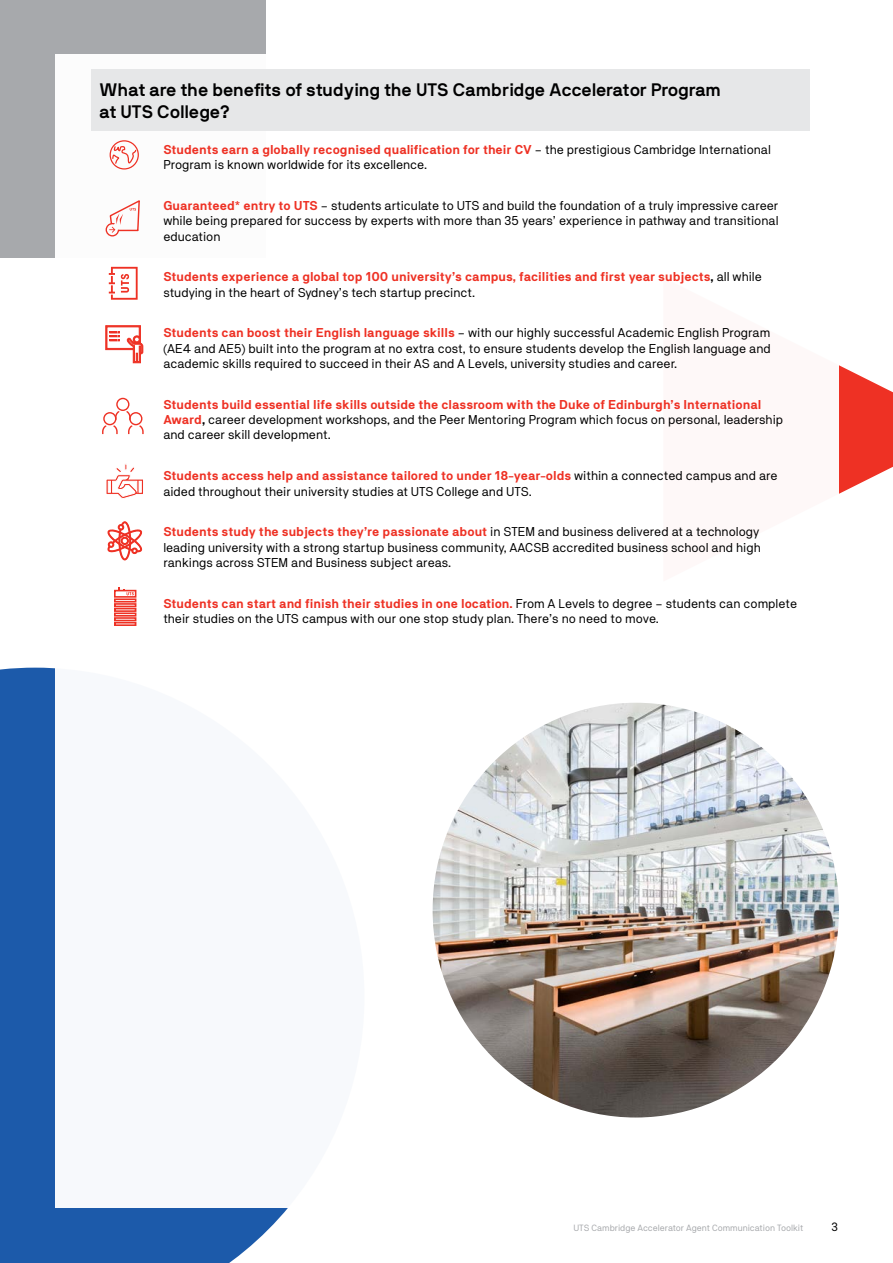
<style>
.page{position:relative;width:893px;height:1263px;background:#fff}
.page>*{position:absolute;margin:0;border:0;box-sizing:border-box;transform-origin:0 0}
.t1{font:700 18px/21.6px "NB International Pro";color:#000}
.t2{font:12.75px/15.3px "NB Akademie Std";color:#000}
.t3{font:700 12.75px/15.3px "NB Akademie Std";color:#ee3124}
.t4{font:12px "NB Akademie Std";color:#000}
.t5{font:9px "NB Akademie Std";color:#a7a9ac}
.s1{font-weight:700;color:#ee3124}
.s2{color:#000}
.s3{font-weight:400;color:#000}
.s4{font-weight:700}
</style>
<div class="page">
<svg style="left:839px;top:365px;width:54px;height:129px;fill:#ee3124"></svg>
<div style="left:0;top:0;width:266px;height:258px;background:#a7a9ac"></div>
<div style="left:0;top:668px;width:288px;height:595px;background:#1c5aaa"></div>
<div style="left:55px;top:55px;width:783px;height:1153px;background:#fff"></div>
<div style="left:91px;top:69px;width:719px;height:62px;background:#e6e7e8"></div>
<svg style="left:106px;top:140px;width:34px;height:160px"></svg>
<svg style="left:105px;top:325px;width:38px;height:38px"></svg>
<svg style="left:102px;top:398px;width:42px;height:36px"></svg>
<svg style="left:106px;top:464px;width:37px;height:35px"></svg>
<svg style="left:107px;top:521px;width:35px;height:39px"></svg>
<svg style="left:114px;top:587px;width:23px;height:39px"></svg>
<img style="left:433px;top:703px;width:406px;height:414px">
<h1 class="t1" style="left:100px;top:79px;width:623px">What are the benefits of studying the UTS Cambridge Accelerator Program at UTS College?</h1>
<p class="t2" style="left:163px;top:142px;width:609px"><span class="s1">Students earn a globally recognised qualification for their CV</span> – the prestigious Cambridge International<br>Program is known worldwide for its excellence.</p>
<p class="t2" style="left:163px;top:198px;width:617px;text-align:justify"><span class="s1">Guaranteed* entry to UTS</span> – students articulate to UTS and build the foundation of a truly impressive career while being prepared for success by experts with more than 35 years’ experience in pathway and transitional education</p>
<p class="t3" style="left:163px;top:269px;width:600px">Students experience a global top 100 university’s campus, facilities and first year subjects<span class="s2">,</span> <span class="s3">all while studying in the heart of Sydney’s tech startup precinct.</span></p>
<p class="t2" style="left:163px;top:325px;width:609px;text-align:justify"><span class="s1">Students can boost their English language skills</span> – with our highly successful Academic English Program (AE4 and AE5) built into the program at no extra cost, to ensure students develop the English language and academic skills required to succeed in their AS and A Levels, university studies and career.</p>
<p class="t2" style="left:163px;top:397px;width:621px"><span class="s1">Students build essential life skills outside the classroom with the Duke of Edinburgh’s International<br>Award</span><span class="s4">,</span> career development workshops, and the Peer Mentoring Program which focus on personal, leadership and career skill development.</p>
<p class="t2" style="left:163px;top:468px;width:616px"><span class="s1">Students access help and assistance tailored to under 18-year-olds</span> within a connected campus and are aided throughout their university studies at UTS College and UTS.</p>
<p class="t2" style="left:163px;top:524px;width:599px;text-align:justify"><span class="s1">Students study the subjects they’re passionate about</span> in STEM and business delivered at a technology leading university with a strong startup business community, AACSB accredited business school and high rankings across STEM and Business subject areas.</p>
<p class="t2" style="left:163px;top:596px;width:635px"><span class="s1">Students can start and finish their studies in one location.</span> From A Levels to degree – students can complete their studies on the UTS campus with our one stop study plan. There’s no need to move.</p>
<p class="t5" style="left:573px;top:1222px;width:232px">UTS Cambridge Accelerator Agent Communication Toolkit</p>
<p class="t4" style="left:832px;top:1220px;width:8px">3</p>
</div>
